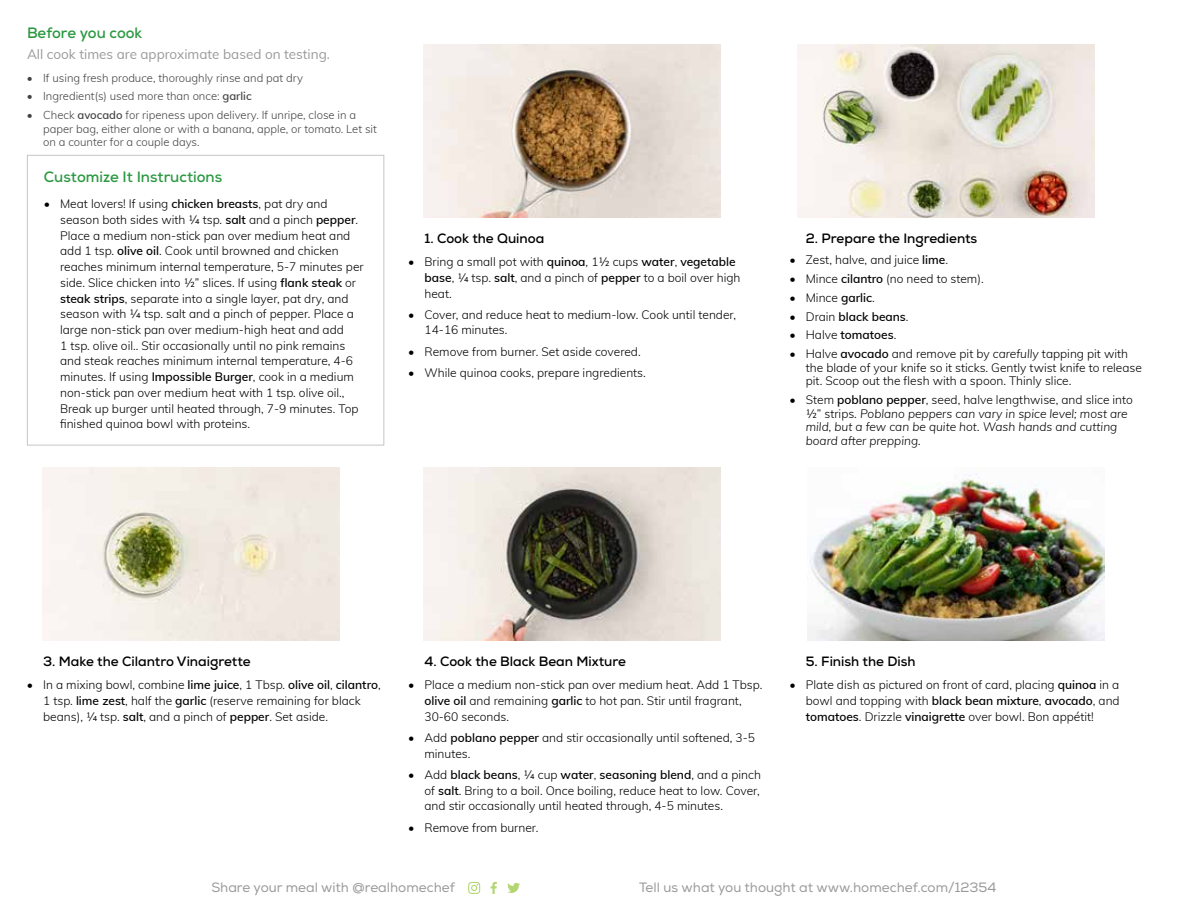
<style>
.page{position:relative;width:1188px;height:918px;background:#fff}
.page>*{position:absolute;margin:0;border:0;box-sizing:border-box;transform-origin:0 0}
.t1{font:700 15px "Nexa";color:#2c9942}
.t2{font:700 13.5px "Nexa";color:#000}
.t3{font:13.5px "Nexa";color:#9a9a9a}
.t4{font:13.5px "Muli";color:#9a9a9a}
.t5{font:300 12px/15.8px "Muli";color:#000}
.t6{font:italic 300 12px/13.5px "Muli";color:#000}
.t7{font:600 12px "Muli";color:#000}
.t8{font:300 11.25px/13.5px "Muli";color:#414241}
.s1{font-weight:600}
.s2{font-weight:300}
.s3{font-style:italic}
.s4{font-style:normal}
.s5{font-weight:600;font-style:normal}
</style>
<div class="page">
<svg style="left:491px;top:882px;width:6px;height:12px"></svg>
<svg style="left:468px;top:882px;width:12px;height:12px"></svg>
<svg style="left:507px;top:883px;width:13px;height:10px"></svg>
<img style="left:42px;top:467px;width:297px;height:173px">
<img style="left:423px;top:467px;width:297px;height:173px">
<img style="left:423px;top:44px;width:297px;height:173px">
<img style="left:808px;top:474px;width:297px;height:166px">
<img style="left:797px;top:44px;width:297px;height:173px">
<div style="left:27px;top:155px;width:357px;height:291px;border:1px solid #c7c6c5"></div>
<p class="t1" style="left:27px;top:23px;width:117px">Before you cook</p>
<p class="t4" style="left:27px;top:44px;width:304px">All cook times are approximate based on testing.</p>
<p class="t8" style="left:27px;top:70px;width:278px">• If using fresh produce, thoroughly rinse and pat dry</p>
<p class="t8" style="left:27px;top:89px;width:226px">• Ingredient(s) used more than once: <span class="s1">garlic</span></p>
<p class="t8" style="left:43px;top:108px;width:335px;text-indent:-16px">• Check <span class="s1">avocado</span> for ripeness upon delivery. If unripe, close in a paper bag, either alone or with a banana, apple, or tomato. Let sit on a counter for a couple days.</p>
<p class="t1" style="left:44px;top:168px;width:180px">Customize It Instructions</p>
<p class="t5" style="left:60px;top:195px;width:305px;text-indent:-16px">• Meat lovers! If using <span class="s1">chicken breasts</span>, pat dry and season both sides with ¼ tsp. <span class="s1">salt</span> and a pinch <span class="s1">pepper</span>.<br>Place a medium non-stick pan over medium heat and add 1 tsp. <span class="s1">olive oil</span>. Cook until browned and chicken reaches minimum internal temperature, 5-7 minutes per side. Slice chicken into ½” slices. If using <span class="s1">flank steak</span> or <span class="s1">steak strips</span>, separate into a single layer, pat dry, and season with ¼ tsp. salt and a pinch of pepper. Place a large non-stick pan over medium-high heat and add<br>1 tsp. olive oil.. Stir occasionally until no pink remains and steak reaches minimum internal temperature, 4-6 minutes. If using <span class="s1">Impossible Burger</span>, cook in a medium non-stick pan over medium heat with 1 tsp. olive oil., Break up burger until heated through, 7-9 minutes. Top finished quinoa bowl with proteins.</p>
<p class="t2" style="left:425px;top:229px;width:121px">1. Cook the Quinoa</p>
<p class="t5" style="left:425px;top:253px;width:318px;text-indent:-16px">• Bring a small pot with <span class="s1">quinoa</span>, 1½ cups <span class="s1">water</span>, <span class="s1">vegetable base</span>, ¼ tsp. <span class="s1">salt</span>, and a pinch of <span class="s1">pepper</span> to a boil over high heat.</p>
<p class="t5" style="left:425px;top:306px;width:313px;text-indent:-16px">• Cover, and reduce heat to medium-low. Cook until tender,<br>14-16 minutes.</p>
<p class="t5" style="left:408px;top:343px;width:234px">• Remove from burner. Set aside covered.</p>
<p class="t5" style="left:408px;top:364px;width:239px">• While quinoa cooks, prepare ingredients.</p>
<p class="t2" style="left:806px;top:229px;width:173px">2. Prepare the Ingredients</p>
<p class="t5" style="left:790px;top:251px;width:160px">• Zest, halve, and juice <span class="s1">lime</span>.</p>
<p class="t5" style="left:790px;top:270px;width:196px">• Mince <span class="s1">cilantro</span> (no need to stem).</p>
<p class="t5" style="left:790px;top:289px;width:87px">• Mince <span class="s1">garlic</span>.</p>
<p class="t7" style="left:790px;top:307px;width:121px"><span class="s2">• Drain</span> black beans<span class="s2">.</span></p>
<p class="t7" style="left:790px;top:326px;width:108px"><span class="s2">• Halve</span> tomatoes<span class="s2">.</span></p>
<p class="t5" style="left:806px;top:347px;width:338px;line-height:13.5px;text-indent:-16px">• Halve <span class="s1">avocado</span> and remove pit by <span class="s3">carefully</span> tapping pit with the blade of your knife so it sticks. Gently twist knife to release pit. Scoop out the flesh with a spoon. Thinly slice.</p>
<p class="t6" style="left:806px;top:393px;width:329px;text-indent:-16px"><span class="s4">• Stem</span> <span class="s5">poblano pepper</span><span class="s4">, seed, halve lengthwise, and slice into ½” strips.</span> Poblano peppers can vary in spice level; most are mild, but a few can be quite hot. Wash hands and cutting board after prepping.</p>
<p class="t2" style="left:43px;top:653px;width:209px">3. Make the Cilantro Vinaigrette</p>
<p class="t5" style="left:43px;top:677px;width:339px;text-indent:-16px">• In a mixing bowl, combine <span class="s1">lime juice</span>, 1 Tbsp. <span class="s1">olive oil</span>, <span class="s1">cilantro</span>,<br>1 tsp. <span class="s1">lime zest</span>, half the <span class="s1">garlic</span> (reserve remaining for black beans), ¼ tsp. <span class="s1">salt</span>, and a pinch of <span class="s1">pepper</span>. Set aside.</p>
<p class="t2" style="left:424px;top:653px;width:203px">4. Cook the Black Bean Mixture</p>
<p class="t5" style="left:424px;top:677px;width:339px;text-indent:-16px">• Place a medium non-stick pan over medium heat. Add 1 Tbsp. <span class="s1">olive oil</span> and remaining <span class="s1">garlic</span> to hot pan. Stir until fragrant,<br>30-60 seconds.</p>
<p class="t5" style="left:424px;top:729px;width:332px;text-indent:-16px">• Add <span class="s1">poblano pepper</span> and stir occasionally until softened, 3-5 minutes.</p>
<p class="t5" style="left:424px;top:766px;width:338px;text-align:justify;text-indent:-16px">• Add <span class="s1">black beans</span>, ¼ cup <span class="s1">water</span>, <span class="s1">seasoning blend</span>, and a pinch of <span class="s1">salt</span>. Bring to a boil. Once boiling, reduce heat to low. Cover, and stir occasionally until heated through, 4-5 minutes.</p>
<p class="t5" style="left:408px;top:819px;width:132px">• Remove from burner.</p>
<p class="t2" style="left:806px;top:653px;width:111px">5. Finish the Dish</p>
<p class="t5" style="left:806px;top:677px;width:315px;text-align:justify;text-indent:-16px">• Plate dish as pictured on front of card, placing <span class="s1">quinoa</span> in a bowl and topping with <span class="s1">black bean mixture</span>, <span class="s1">avocado</span>, and <span class="s1">tomatoes</span>. Drizzle <span class="s1">vinaigrette</span> over bowl. Bon appétit!</p>
<p class="t3" style="left:211px;top:879px;width:245px">Share your meal with @realhomechef</p>
<p class="t3" style="left:639px;top:879px;width:359px">Tell us what you thought at www.homechef.com/12354</p>
</div>
